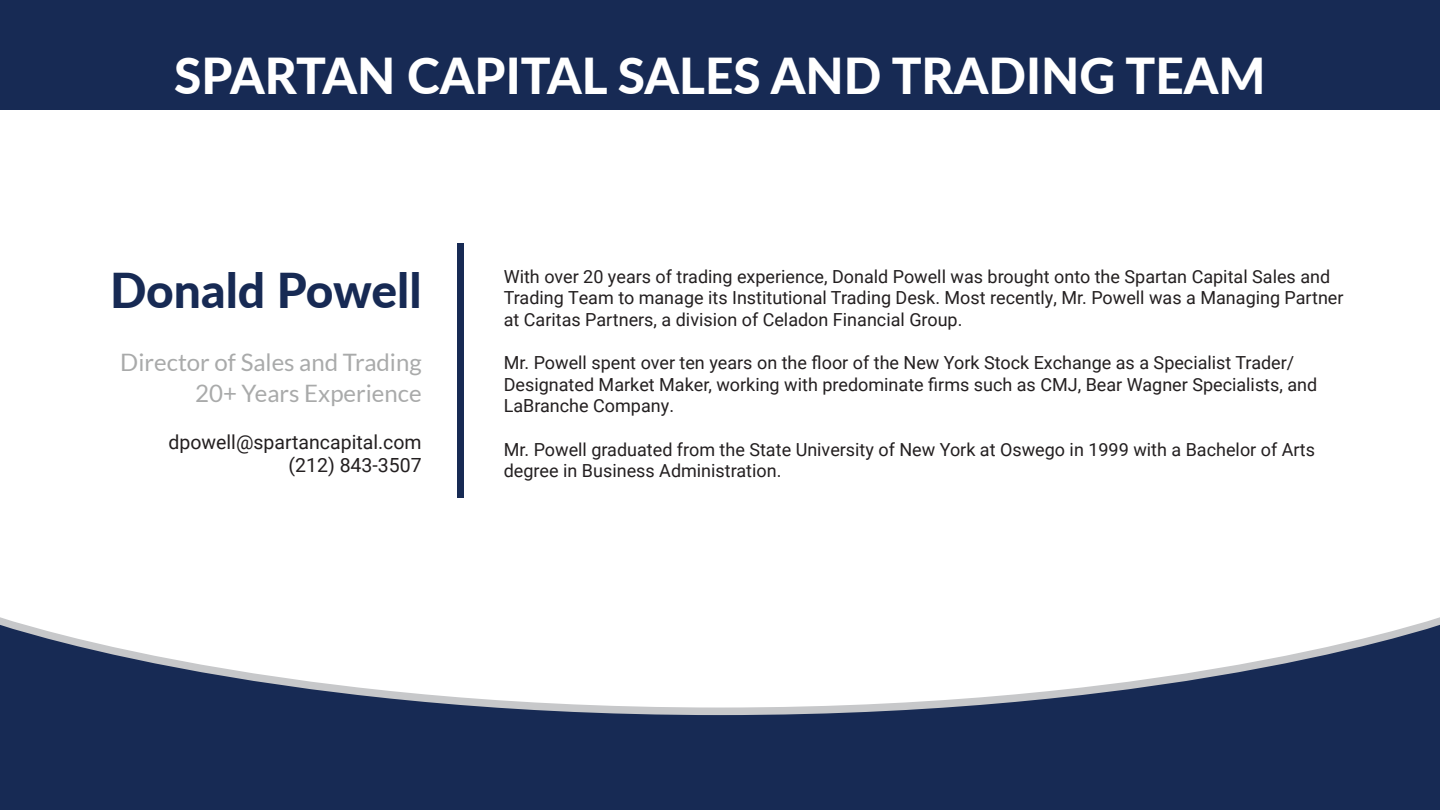
<style>
.page{position:relative;width:1440px;height:810px;background:#fff}
.page>*{position:absolute;margin:0;border:0;box-sizing:border-box;transform-origin:0 0}
.t1{font:800 49.5px "Lato";color:#fff}
.t2{font:800 48px "Lato";color:#172a54}
.t3{font:24px "Lato";color:#a9aaaa}
.t4{font:19.5px "Roboto";color:#231f20}
.t5{font:18px "Roboto";color:#231f20}
</style>
<div class="page">
<div style="left:0;top:0;width:1440px;height:110px;background:#172a54"></div>
<div style="left:457px;top:243px;width:7px;height:255px;background:#172a54"></div>
<svg style="left:0;top:620px;width:1440px;height:190px;fill:#172a54"></svg>
<p class="t1" style="left:174px;top:39px;width:1093px">SPARTAN CAPITAL SALES AND TRADING TEAM</p>
<p class="t2" style="left:110px;top:254px;width:313px">Donald Powell</p>
<p class="t3" style="left:120px;top:348px;width:303px">Director of Sales and Trading</p>
<p class="t3" style="left:195px;top:380px;width:228px">20+ Years Experience</p>
<p class="t4" style="left:168px;top:428px;width:255px">dpowell@spartancapital.com</p>
<p class="t4" style="left:289px;top:452px;width:135px">(212) 843-3507</p>
<p class="t5" style="left:504px;top:264px;width:828px">With over 20 years of trading experience, Donald Powell was brought onto the Spartan Capital Sales and</p>
<p class="t5" style="left:504px;top:285px;width:841px">Trading Team to manage its Institutional Trading Desk. Most recently, Mr. Powell was a Managing Partner</p>
<p class="t5" style="left:504px;top:307px;width:460px">at Caritas Partners, a division of Celadon Financial Group.</p>
<p class="t5" style="left:504px;top:350px;width:792px">Mr. Powell spent over ten years on the floor of the New York Stock Exchange as a Specialist Trader/</p>
<p class="t5" style="left:504px;top:372px;width:815px">Designated Market Maker, working with predominate firms such as CMJ, Bear Wagner Specialists, and</p>
<p class="t5" style="left:504px;top:393px;width:172px">LaBranche Company.</p>
<p class="t5" style="left:504px;top:437px;width:813px">Mr. Powell graduated from the State University of New York at Oswego in 1999 with a Bachelor of Arts</p>
<p class="t5" style="left:504px;top:458px;width:279px">degree in Business Administration.</p>
</div>
